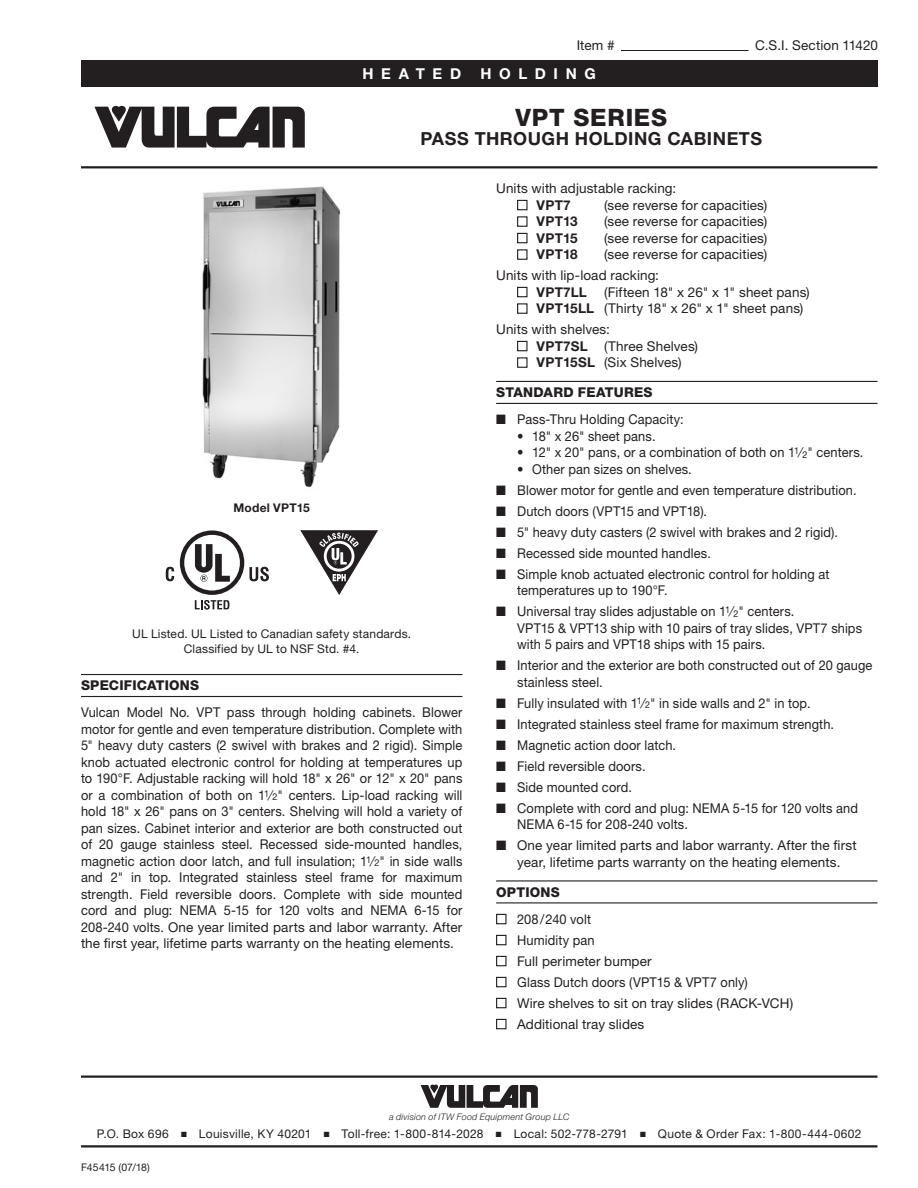
<style>
.page{position:relative;width:918px;height:1188px;background:#fff}
.page>*{position:absolute;margin:0;border:0;box-sizing:border-box;transform-origin:0 0}
.t1{font:800 24px "Helvetica Neue LT Std";letter-spacing:.035em;color:#231f20}
.t2{font:700 18px "Helvetica Neue LT Std";letter-spacing:.03em;color:#231f20}
.t3{font:700 15px "Helvetica Neue LT Std";letter-spacing:.51em;color:#fff}
.t4{font:13.5px/16.5px "Helvetica Neue LT Std";letter-spacing:.01em;color:#231f20;scale:.95 1}
.t5{font:13.5px/16.5px "Helvetica Neue LT Std";letter-spacing:.01em;color:#231f20}
.t6{font:800 13.5px "Helvetica Neue LT Std";letter-spacing:.015em;color:#231f20}
.t7{font:700 13.5px "Helvetica Neue LT Std";letter-spacing:.02em;color:#231f20}
.t8{font:12px/15px "Helvetica Neue LT Std";letter-spacing:.015em;color:#231f20;text-align:center}
.t9{font:700 12px "Helvetica Neue LT Std";letter-spacing:.02em;color:#231f20}
.t10{font:10.5px "Helvetica Neue LT Std";letter-spacing:-.01em;color:#231f20}
.t11{font:italic 300 9px "Helvetica Neue LT Std";letter-spacing:.02em;color:#231f20}
.s1{font-size:9.45px}
.s2{font-weight:700}
</style>
<div class="page">
<div style="left:81px;top:60px;width:796px;height:27px;background:#231f20"></div>
<hr style="left:81px;top:1076px;width:797px;height:2px;background:#231f20">
<svg style="left:421px;top:1085px;width:117px;height:23px"></svg>
<hr style="left:81px;top:1145px;width:797px;height:3px;background:#231f20">
<svg style="left:94px;top:106px;width:211px;height:42px"></svg>
<hr style="left:81px;top:166px;width:797px;height:2px;background:#231f20">
<hr style="left:621px;top:50px;width:128px;height:1px;background:#231f20">
<hr style="left:81px;top:674px;width:381px;height:1px;background:#231f20">
<hr style="left:81px;top:696px;width:381px;height:1px;background:#231f20">
<svg style="left:300px;top:530px;width:78px;height:65px"></svg>
<svg style="left:166px;top:567px;width:8px;height:14px"></svg>
<svg style="left:180px;top:530px;width:89px;height:80px"></svg>
<hr style="left:496px;top:381px;width:381px;height:1px;background:#231f20">
<hr style="left:496px;top:403px;width:381px;height:1px;background:#231f20">
<hr style="left:496px;top:880px;width:381px;height:2px;background:#231f20">
<hr style="left:496px;top:902px;width:381px;height:1px;background:#231f20">
<div style="left:517px;top:200px;width:11px;height:10px;border:1px solid #231f20"></div>
<div style="left:517px;top:216px;width:11px;height:11px;border:1px solid #231f20"></div>
<div style="left:517px;top:233px;width:11px;height:10px;border:1px solid #231f20"></div>
<div style="left:517px;top:249px;width:11px;height:11px;border:1px solid #231f20"></div>
<div style="left:517px;top:287px;width:11px;height:10px;border:1px solid #231f20"></div>
<div style="left:517px;top:303px;width:11px;height:11px;border:1px solid #231f20"></div>
<div style="left:517px;top:341px;width:11px;height:10px;border:1px solid #231f20"></div>
<div style="left:517px;top:357px;width:11px;height:11px;border:1px solid #231f20"></div>
<div style="left:496px;top:914px;width:11px;height:10px;border:1px solid #231f20"></div>
<div style="left:496px;top:935px;width:11px;height:10px;border:1px solid #231f20"></div>
<div style="left:496px;top:956px;width:11px;height:10px;border:1px solid #231f20"></div>
<div style="left:496px;top:977px;width:11px;height:10px;border:1px solid #231f20"></div>
<div style="left:496px;top:998px;width:11px;height:10px;border:1px solid #231f20"></div>
<div style="left:496px;top:1019px;width:11px;height:10px;border:1px solid #231f20"></div>
<img style="left:202px;top:186px;width:138px;height:302px">
<p class="t5" style="left:577px;top:37px;width:39px">Item #</p>
<p class="t5" style="left:755px;top:37px;width:124px">C.S.I. Section 11420</p>
<p class="t3" style="left:363px;top:64px;width:100px">HEATED</p>
<p class="t3" style="left:480px;top:64px;width:117px">HOLDING</p>
<h1 class="t1" style="left:515px;top:103px;width:153px">VPT SERIES</h1>
<h2 class="t2" style="left:420px;top:128px;width:343px">PASS THROUGH HOLDING CABINETS</h2>
<p class="t9" style="left:233px;top:500px;width:78px">Model VPT15</p>
<p class="t8" style="left:132px;top:627px;width:281px">UL Listed. UL Listed to Canadian safety standards.<br>Classified by UL to NSF Std. #4.</p>
<p class="t6" style="left:81px;top:677px;width:120px">SPECIFICATIONS</p>
<p class="t4" style="left:81px;top:704px;width:403px;text-align:justify">Vulcan Model No. VPT pass through holding cabinets. Blower motor for gentle and even temperature distribution. Complete with 5" heavy duty casters (2 swivel with brakes and 2 rigid). Simple knob actuated electronic control for holding at temperatures up to 190°F. Adjustable racking will hold 18" x 26" or 12" x 20" pans or a combination of both on 1<sup>1</sup>⁄<span class="s1">2</span>" centers. Lip-load racking will hold 18" x 26" pans on 3" centers. Shelving will hold a variety of pan sizes. Cabinet interior and exterior are both constructed out of 20 gauge stainless steel. Recessed side-mounted handles, magnetic action door latch, and full insulation; 1<sup>1</sup>⁄<span class="s1">2</span>" in side walls and 2" in top. Integrated stainless steel frame for maximum strength. Field reversible doors. Complete with side mounted cord and plug: NEMA 5-15 for 120 volts and NEMA 6-15 for 208-240 volts. One year limited parts and labor warranty. After the first year, lifetime parts warranty on the heating elements.</p>
<p class="t5" style="left:496px;top:180px;width:182px">Units with adjustable racking:</p>
<p class="t7" style="left:537px;top:197px;width:36px">VPT7</p>
<p class="t5" style="left:604px;top:197px;width:165px">(see reverse for capacities)</p>
<p class="t7" style="left:537px;top:213px;width:43px">VPT13</p>
<p class="t5" style="left:604px;top:213px;width:165px">(see reverse for capacities)</p>
<p class="t7" style="left:537px;top:230px;width:43px">VPT15</p>
<p class="t5" style="left:604px;top:230px;width:165px">(see reverse for capacities)</p>
<p class="t7" style="left:537px;top:246px;width:43px">VPT18</p>
<p class="t5" style="left:496px;top:244px;width:273px;line-height:21px;text-indent:108px">(see reverse for capacities)<br>Units with lip-load racking:</p>
<p class="t7" style="left:537px;top:284px;width:52px">VPT7LL</p>
<p class="t5" style="left:537px;top:284px;width:275px;text-indent:68px">(Fifteen 18" x 26" x 1" sheet pans)<br><span class="s2">VPT15LL</span> (Thirty 18" x 26" x 1" sheet pans)</p>
<p class="t5" style="left:537px;top:321px;width:163px;text-indent:-40px">Units with shelves:<br><span class="s2">VPT7SL</span> (Three Shelves)<br><span class="s2">VPT15SL</span> (Six Shelves)</p>
<p class="t6" style="left:496px;top:384px;width:158px">STANDARD FEATURES</p>
<p class="t4" style="left:496px;top:411px;width:199px">■ Pass-Thru Holding Capacity:</p>
<p class="t4" style="left:517px;top:428px;width:147px">• 18" x 26" sheet pans.</p>
<p class="t4" style="left:517px;top:444px;width:366px">• 12" x 20" pans, or a combination of both on 1<sup>1</sup>⁄<span class="s1">2</span>" centers.</p>
<p class="t4" style="left:517px;top:461px;width:185px">• Other pan sizes on shelves.</p>
<p class="t4" style="left:496px;top:482px;width:381px">■ Blower motor for gentle and even temperature distribution.</p>
<p class="t4" style="left:496px;top:503px;width:224px">■ Dutch doors (VPT15 and VPT18).</p>
<p class="t4" style="left:496px;top:524px;width:361px">■ 5" heavy duty casters (2 swivel with brakes and 2 rigid).</p>
<p class="t4" style="left:496px;top:545px;width:228px">■ Recessed side mounted handles.</p>
<p class="t4" style="left:517px;top:566px;width:330px;text-indent:-21px">■ Simple knob actuated electronic control for holding at temperatures up to 190°F.</p>
<p class="t4" style="left:517px;top:603px;width:365px;text-indent:-21px">■ Universal tray slides adjustable on 1<sup>1</sup>⁄<span class="s1">2</span>" centers.<br>VPT15 &amp; VPT13 ship with 10 pairs of tray slides, VPT7 ships with 5 pairs and VPT18 ships with 15 pairs.</p>
<p class="t4" style="left:517px;top:657px;width:376px;text-indent:-21px">■ Interior and the exterior are both constructed out of 20 gauge stainless steel.</p>
<p class="t4" style="left:496px;top:695px;width:333px">■ Fully insulated with 1<sup>1</sup>⁄<span class="s1">2</span>" in side walls and 2" in top.</p>
<p class="t4" style="left:496px;top:716px;width:357px">■ Integrated stainless steel frame for maximum strength.</p>
<p class="t4" style="left:496px;top:737px;width:191px">■ Magnetic action door latch.</p>
<p class="t4" style="left:496px;top:758px;width:159px">■ Field reversible doors.</p>
<p class="t4" style="left:496px;top:779px;width:145px">■ Side mounted cord.</p>
<p class="t4" style="left:517px;top:800px;width:360px;text-indent:-21px">■ Complete with cord and plug: NEMA 5-15 for 120 volts and<br>NEMA 6-15 for 208-240 volts.</p>
<p class="t5" style="left:496px;top:837px;width:362px;text-align:center">■ One year limited parts and labor warranty. After the first year, lifetime parts warranty on the heating elements.</p>
<p class="t6" style="left:496px;top:884px;width:65px">OPTIONS</p>
<p class="t4" style="left:517px;top:908px;width:292px;line-height:21px">208/240 volt<br>Humidity pan<br>Full perimeter bumper<br>Glass Dutch doors (VPT15 &amp; VPT7 only)<br>Wire shelves to sit on tray slides (RACK-VCH)<br>Additional tray slides</p>
<p class="t11" style="left:389px;top:1111px;width:182px">a division of ITW Food Equipment Group LLC</p>
<p class="t8" style="left:97px;top:1127px;width:766px">P.O. Box 696 ■ Louisville, KY 40201 ■ Toll-free: 1-800-814-2028 ■ Local: 502-778-2791 ■ Quote &amp; Order Fax: 1-800-444-0602</p>
<p class="t10" style="left:81px;top:1161px;width:70px">F45415 (07/18)</p>
</div>
